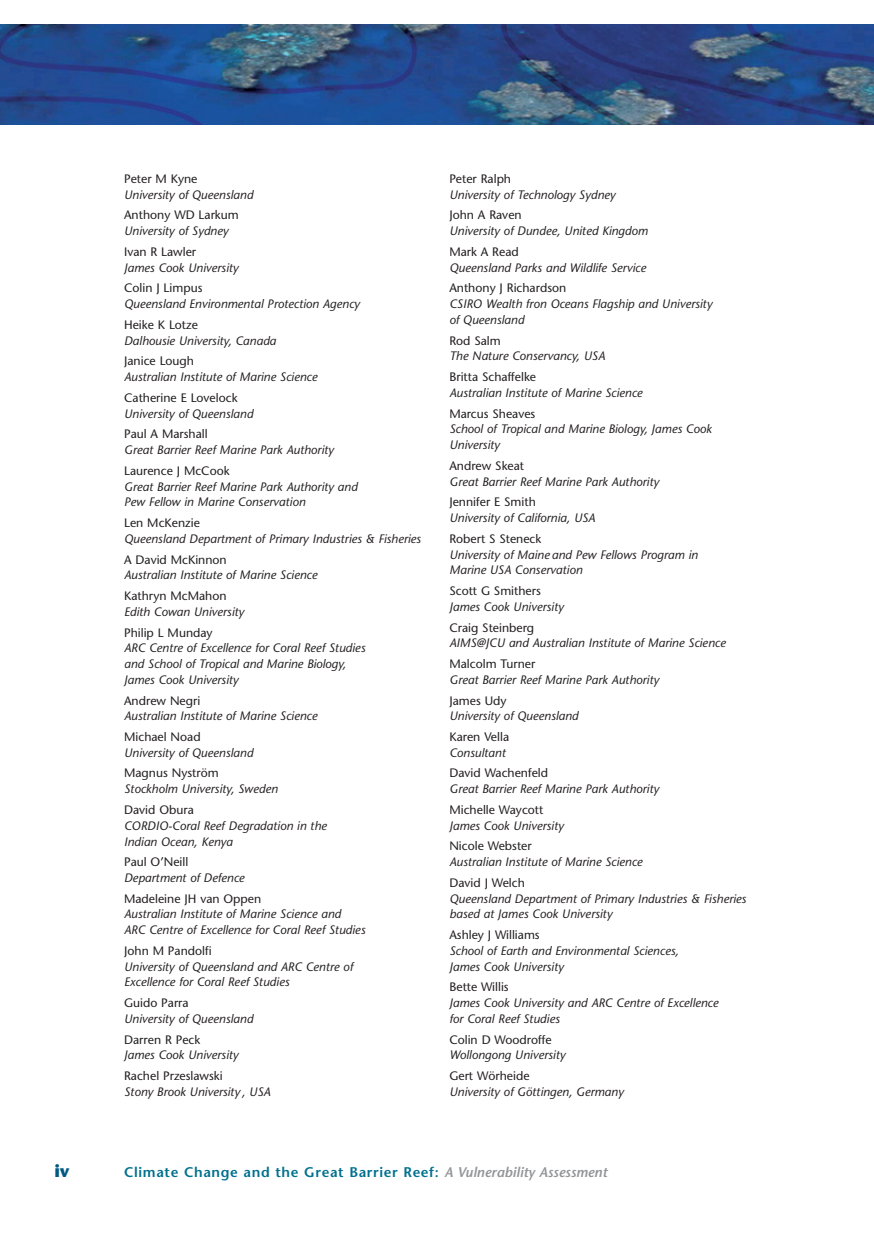
<style>
.page{position:relative;width:874px;height:1241px;background:#fff}
.page>*{position:absolute;margin:0;border:0;box-sizing:border-box;transform-origin:0 0}
.t1{font:700 17.5px "Stone Sans";color:#005983}
.t2{font:600 14px "Stone Sans";letter-spacing:.045em;color:#00718e}
.References{font:italic 12.25px/15.8px "Stone Sans";color:#231f20}
.References-2{font:12.25px "Stone Sans";color:#231f20}
.s1{font-style:italic;color:#939598}
</style>
<div class="page">
<img style="left:0;top:25px;width:874px;height:99px">
<p class="References-2" style="left:124px;top:171px;width:75px">Peter M Kyne</p>
<p class="References" style="left:124px;top:186px;width:131px">University of Queensland</p>
<p class="References-2" style="left:124px;top:208px;width:116px">Anthony WD Larkum</p>
<p class="References" style="left:124px;top:223px;width:106px">University of Sydney</p>
<p class="References-2" style="left:124px;top:244px;width:74px">Ivan R Lawler</p>
<p class="References" style="left:124px;top:259px;width:116px">James Cook University</p>
<p class="References-2" style="left:124px;top:281px;width:80px">Colin J Limpus</p>
<p class="References" style="left:124px;top:296px;width:237px">Queensland Environmental Protection Agency</p>
<p class="References-2" style="left:124px;top:317px;width:75px">Heike K Lotze</p>
<p class="References" style="left:124px;top:332px;width:153px">Dalhousie University, Canada</p>
<p class="References-2" style="left:124px;top:354px;width:71px">Janice Lough</p>
<p class="References" style="left:124px;top:369px;width:195px">Australian Institute of Marine Science</p>
<p class="References-2" style="left:124px;top:390px;width:115px">Catherine E Lovelock</p>
<p class="References" style="left:124px;top:405px;width:131px">University of Queensland</p>
<p class="References-2" style="left:124px;top:426px;width:85px">Paul A Marshall</p>
<p class="References" style="left:124px;top:442px;width:211px">Great Barrier Reef Marine Park Authority</p>
<p class="References-2" style="left:124px;top:463px;width:107px">Laurence J McCook</p>
<p class="References" style="left:124px;top:478px;width:235px">Great Barrier Reef Marine Park Authority and<br>Pew Fellow in Marine Conservation</p>
<p class="References-2" style="left:124px;top:515px;width:77px">Len McKenzie</p>
<p class="References" style="left:124px;top:530px;width:298px">Queensland Department of Primary Industries &amp; Fisheries</p>
<p class="References-2" style="left:124px;top:552px;width:104px">A David McKinnon</p>
<p class="References" style="left:124px;top:567px;width:195px">Australian Institute of Marine Science</p>
<p class="References-2" style="left:124px;top:588px;width:104px">Kathryn McMahon</p>
<p class="References" style="left:124px;top:603px;width:121px">Edith Cowan University</p>
<p class="References-2" style="left:124px;top:625px;width:90px">Philip L Munday</p>
<p class="References" style="left:124px;top:640px;width:243px">ARC Centre of Excellence for Coral Reef Studies and School of Tropical and Marine Biology,<br>James Cook University</p>
<p class="References-2" style="left:124px;top:692px;width:78px">Andrew Negri</p>
<p class="References" style="left:124px;top:708px;width:195px">Australian Institute of Marine Science</p>
<p class="References-2" style="left:124px;top:729px;width:78px">Michael Noad</p>
<p class="References" style="left:124px;top:744px;width:131px">University of Queensland</p>
<p class="References-2" style="left:124px;top:765px;width:96px">Magnus Nyström</p>
<p class="References" style="left:124px;top:781px;width:155px">Stockholm University, Sweden</p>
<p class="References-2" style="left:124px;top:802px;width:71px">David Obura</p>
<p class="References" style="left:124px;top:817px;width:204px">CORDIO-Coral Reef Degradation in the<br>Indian Ocean, Kenya</p>
<p class="References-2" style="left:124px;top:854px;width:66px">Paul O’Neill</p>
<p class="References" style="left:124px;top:869px;width:122px">Department of Defence</p>
<p class="References-2" style="left:124px;top:891px;width:139px">Madeleine JH van Oppen</p>
<p class="References" style="left:124px;top:906px;width:243px">Australian Institute of Marine Science and<br>ARC Centre of Excellence for Coral Reef Studies</p>
<p class="References-2" style="left:124px;top:943px;width:89px">John M Pandolfi</p>
<p class="References" style="left:124px;top:958px;width:230px">University of Queensland and ARC Centre of<br>Excellence for Coral Reef Studies</p>
<p class="References-2" style="left:124px;top:995px;width:66px">Guido Parra</p>
<p class="References" style="left:124px;top:1010px;width:131px">University of Queensland</p>
<p class="References-2" style="left:124px;top:1031px;width:78px">Darren R Peck</p>
<p class="References" style="left:124px;top:1047px;width:116px">James Cook University</p>
<p class="References-2" style="left:124px;top:1068px;width:100px">Rachel Przeslawski</p>
<p class="References" style="left:124px;top:1083px;width:148px">Stony Brook University , USA</p>
<p class="References-2" style="left:449px;top:171px;width:63px">Peter Ralph</p>
<p class="References" style="left:449px;top:186px;width:167px">University of Technology Sydney</p>
<p class="References-2" style="left:449px;top:208px;width:74px">John A Raven</p>
<p class="References" style="left:449px;top:223px;width:200px">University of Dundee, United Kingdom</p>
<p class="References-2" style="left:449px;top:244px;width:71px">Mark A Read</p>
<p class="References" style="left:449px;top:259px;width:198px">Queensland Parks and Wildlife Service</p>
<p class="References-2" style="left:449px;top:281px;width:118px">Anthony J Richardson</p>
<p class="References" style="left:449px;top:296px;width:264px">CSIRO Wealth fron Oceans Flagship and University of Queensland</p>
<p class="References-2" style="left:449px;top:333px;width:53px">Rod Salm</p>
<p class="References" style="left:449px;top:348px;width:157px">The Nature Conservancy, USA</p>
<p class="References-2" style="left:449px;top:369px;width:88px">Britta Schaffelke</p>
<p class="References" style="left:449px;top:384px;width:195px">Australian Institute of Marine Science</p>
<p class="References-2" style="left:449px;top:406px;width:87px">Marcus Sheaves</p>
<p class="References" style="left:449px;top:421px;width:264px">School of Tropical and Marine Biology, James Cook<br>University</p>
<p class="References-2" style="left:449px;top:458px;width:76px">Andrew Skeat</p>
<p class="References" style="left:449px;top:473px;width:211px">Great Barrier Reef Marine Park Authority</p>
<p class="References-2" style="left:449px;top:494px;width:88px">Jennifer E Smith</p>
<p class="References" style="left:449px;top:510px;width:147px">University of California, USA</p>
<p class="References-2" style="left:449px;top:531px;width:93px">Robert S Steneck</p>
<p class="References" style="left:449px;top:546px;width:250px">University of Maine and Pew Fellows Program in<br>Marine USA Conservation</p>
<p class="References-2" style="left:449px;top:583px;width:93px">Scott G Smithers</p>
<p class="References" style="left:449px;top:598px;width:116px">James Cook University</p>
<p class="References-2" style="left:449px;top:620px;width:86px">Craig Steinberg</p>
<p class="References" style="left:449px;top:635px;width:278px">AIMS@JCU and Australian Institute of Marine Science</p>
<p class="References-2" style="left:449px;top:656px;width:87px">Malcolm Turner</p>
<p class="References" style="left:449px;top:671px;width:211px">Great Barrier Reef Marine Park Authority</p>
<p class="References-2" style="left:449px;top:692px;width:59px">James Udy</p>
<p class="References" style="left:449px;top:708px;width:131px">University of Queensland</p>
<p class="References-2" style="left:449px;top:729px;width:61px">Karen Vella</p>
<p class="References" style="left:449px;top:744px;width:58px">Consultant</p>
<p class="References-2" style="left:449px;top:765px;width:100px">David Wachenfeld</p>
<p class="References" style="left:449px;top:781px;width:211px">Great Barrier Reef Marine Park Authority</p>
<p class="References-2" style="left:449px;top:802px;width:95px">Michelle Waycott</p>
<p class="References" style="left:449px;top:817px;width:116px">James Cook University</p>
<p class="References-2" style="left:449px;top:838px;width:84px">Nicole Webster</p>
<p class="References" style="left:449px;top:854px;width:195px">Australian Institute of Marine Science</p>
<p class="References-2" style="left:449px;top:875px;width:77px">David J Welch</p>
<p class="References" style="left:449px;top:890px;width:298px">Queensland Department of Primary Industries &amp; Fisheries based at James Cook University</p>
<p class="References-2" style="left:449px;top:927px;width:92px">Ashley J Williams</p>
<p class="References" style="left:449px;top:942px;width:231px">School of Earth and Environmental Sciences,<br>James Cook University</p>
<p class="References-2" style="left:449px;top:979px;width:61px">Bette Willis</p>
<p class="References" style="left:449px;top:994px;width:270px">James Cook University and ARC Centre of Excellence for Coral Reef Studies</p>
<p class="References-2" style="left:449px;top:1031px;width:104px">Colin D Woodroffe</p>
<p class="References" style="left:449px;top:1047px;width:117px">Wollongong University</p>
<p class="References-2" style="left:449px;top:1068px;width:82px">Gert Wörheide</p>
<p class="References" style="left:449px;top:1083px;width:176px">University of Göttingen, Germany</p>
<p class="t1" style="left:54px;top:1160px;width:17px">iv</p>
<p class="t2" style="left:124px;top:1163px;width:484px">Climate Change and the Great Barrier Reef: <span class="s1">A Vulnerability Assessment</span></p>
</div>
